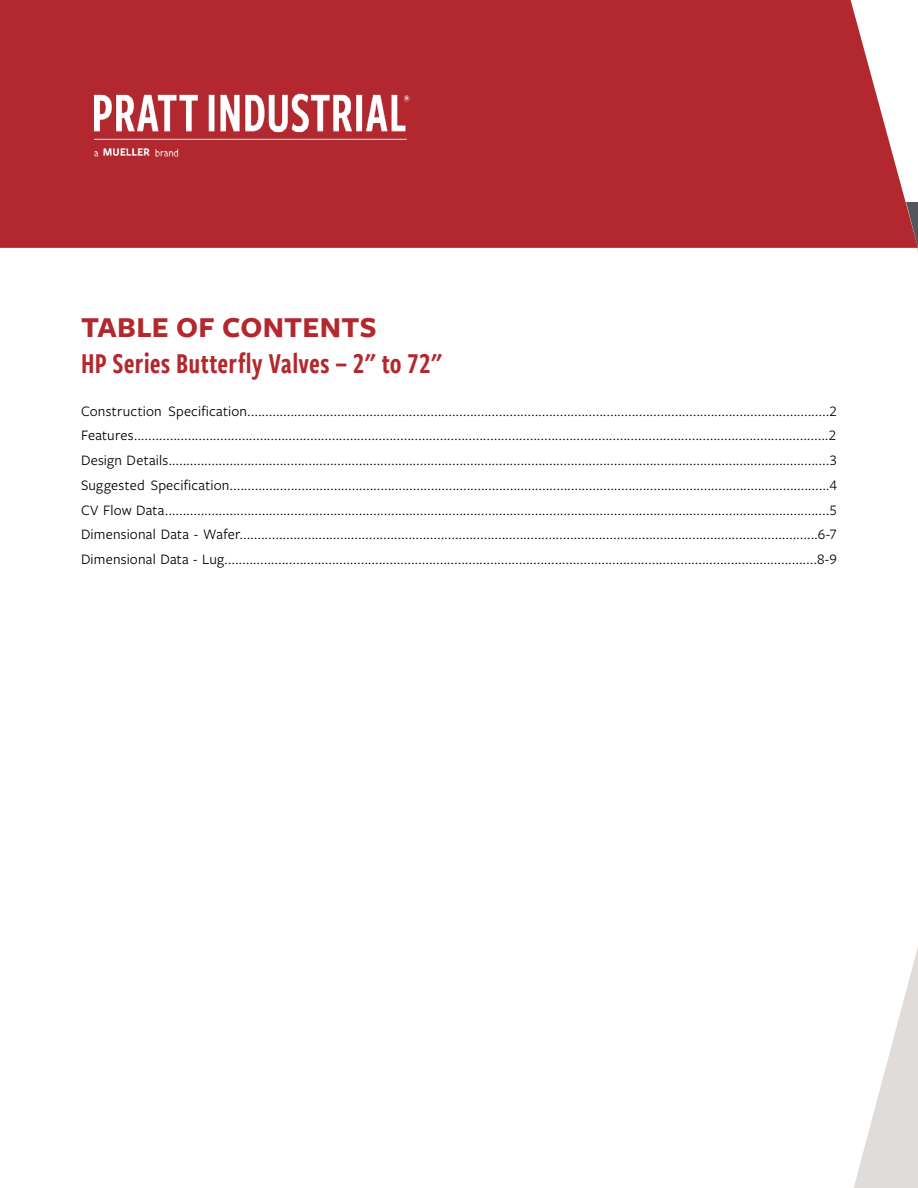
<style>
.page{position:relative;width:918px;height:1188px;background:#fff}
.page>*{position:absolute;margin:0;border:0;box-sizing:border-box;transform-origin:0 0}
.t1{font:30px "Freight Sans Cmp Pro Semi";letter-spacing:.005em;color:#b2282e}
.t2{font:700 30px "Freight Sans Pro";letter-spacing:.01em;color:#b2282e}
.t3{font:15px/24.8px "Freight Sans Pro";letter-spacing:.015em;color:#000;text-align:justify}
</style>
<div class="page">
<svg style="left:854px;top:248px;width:64px;height:940px"></svg>
<div style="left:0;top:0;width:906px;height:248px;background:#b2282e"></div>
<svg style="left:906px;top:202px;width:12px;height:46px"></svg>
<img style="left:81px;top:81px;width:359px;height:90px">
<h1 class="t2" style="left:81px;top:306px;width:297px">TABLE OF CONTENTS</h1>
<h1 class="t1" style="left:81px;top:343px;width:363px">HP Series Butterfly Valves – 2" to 72"</h1>
<p class="t3" style="left:81px;top:398px;width:758px">Construction Specification..................................................................................................................................................................2<br>Features.................................................................................................................................................................................................2<br>Design Details........................................................................................................................................................................................3<br>Suggested Specification.......................................................................................................................................................................4<br>CV Flow Data.........................................................................................................................................................................................5<br>Dimensional Data - Wafer.................................................................................................................................................................6-7<br>Dimensional Data - Lug.....................................................................................................................................................................8-9</p>
</div>
